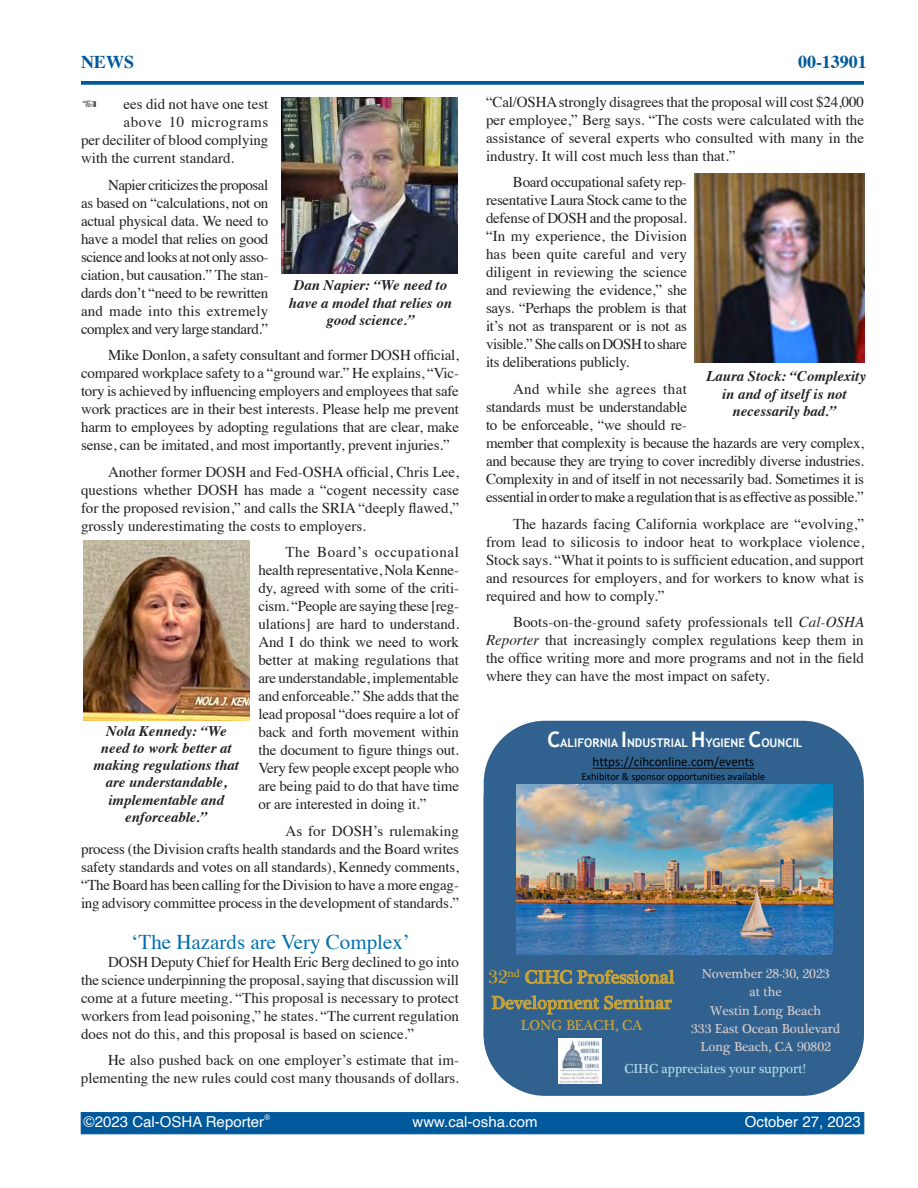
<style>
.page{position:relative;width:918px;height:1188px;background:#fff}
.page>*{position:absolute;margin:0;border:0;box-sizing:border-box;transform-origin:0 0}
.t1{font:21px "Times";color:#006faf}
.t2{font:18.6px/25.7px "Plantagenet Cherokee";color:#cca434}
.t3{font:700 18px "Times";color:#00599b}
.t4{font:15px/18px "Times";letter-spacing:-.01em;color:#231f20;text-align:justify}
.t5{font:15px "Helvetica";color:#fff}
.t6{font:15px "Times";letter-spacing:.04em;color:#231f20}
.t7{font:italic 700 14.7px/17.2px "Times";color:#231f20;text-align:center}
.t8{font:14.7px "Plantagenet Cherokee";color:#cca434}
.t9{font:13.35px/18.3px "Plantagenet Cherokee";color:#d5cbcb;text-align:center}
.t10{font:13.35px "Plantagenet Cherokee";color:#b6dde8}
.t11{font:13.2px "Calibri";color:#000}
.t12{font:700 12px "Trebuchet MS";color:#fff}
.t13{font:10.5px "Calibri";color:#000}
.s1{font-style:italic}
.s2{font-size:21.3px}
</style>
<div class="page">
<svg style="left:81px;top:81px;width:783px;height:4px;background:#0f63a1"></svg>
<div style="left:81px;top:1112px;width:783px;height:22px;background:#00599b;border:1px solid #00599b"></div>
<img style="left:282px;top:97px;width:176px;height:177px">
<img style="left:83px;top:541px;width:166px;height:180px">
<div style="left:484px;top:721px;width:380px;height:375px;background:#31628f;border-radius:62px"></div>
<img style="left:516px;top:785px;width:316px;height:170px">
<img style="left:558px;top:1038px;width:43px;height:46px">
<hr style="left:593px;top:768px;width:161px;height:1px;background:#000">
<img style="left:694px;top:173px;width:171px;height:189px">
<p class="t3" style="left:81px;top:44px;width:55px">NEWS</p>
<p class="t3" style="left:798px;top:45px;width:70px">00-13901</p>
<p class="t4" style="left:486px;top:91px;width:380px">“Cal/OSHA strongly disagrees that the proposal will cost $24,000 per employee,” Berg says. “The costs were calculated with the assistance of several experts who consulted with many in the industry. It will cost much less than that.”</p>
<p class="t4" style="left:486px;top:172px;width:203px;text-indent:27px">Board occupational safety rep&shy;resentative Laura Stock came to the defense of DOSH and the proposal. “In my experience, the Division has been quite careful and very diligent in reviewing the science and reviewing the evidence,” she says. “Perhaps the problem is that it’s not as transparent or is not as visible.” She calls on DOSH to share its deliberations publicly.</p>
<p class="t4" style="left:486px;top:379px;width:380px;text-align:left;text-indent:27px">And while she agrees that<br>standards must be understandable<br>to be enforceable, “we should re-<br>member that complexity is because the hazards are very complex, and because they are trying to cover incredibly diverse industries.<br>Complexity in and of itself in not necessarily bad. Sometimes it is essential in order to make a regulation that is as effective as possible.”</p>
<p class="t4" style="left:486px;top:513px;width:380px;text-indent:27px">The hazards facing California workplace are “evolving,” from lead to silicosis to indoor heat to workplace violence, Stock says. “What it points to is sufficient education, and support and resources for employers, and for workers to know what is required and how to comply.”</p>
<p class="t4" style="left:486px;top:612px;width:380px;text-indent:27px">Boots-on-the-ground safety professionals tell <span class="s1">Cal-OSHA Reporter</span> that increasingly complex regulations keep them in the office writing more and more programs and not in the field where they can have the most impact on safety.</p>
<p class="t4" style="left:124px;top:94px;width:146px">ees did not have one test</p>
<p class="t6" style="left:124px;top:108px;width:146px">above 10 micrograms</p>
<p class="t4" style="left:81px;top:130px;width:189px">per deciliter of blood complying</p>
<p class="t4" style="left:81px;top:148px;width:155px">with the current standard.</p>
<p class="t4" style="left:81px;top:174px;width:189px;text-indent:27px">Napier criticizes the proposal as based on “calculations, not on actual physical data. We need to have a model that relies on good science and looks at not only asso&shy;ciation, but causation.” The stan&shy;dards don’t “need to be rewritten and made into this extremely complex and very large standard.”</p>
<p class="t4" style="left:81px;top:345px;width:380px;text-indent:27px">Mike Donlon, a safety consultant and former DOSH official, compared workplace safety to a “ground war.” He explains, “Vic&shy;tory is achieved by influencing employers and employees that safe work practices are in their best interests. Please help me prevent harm to employees by adopting regulations that are clear, make sense, can be imitated, and most importantly, prevent injuries.”</p>
<p class="t4" style="left:81px;top:462px;width:380px;text-indent:27px">Another former DOSH and Fed-OSHA official, Chris Lee, questions whether DOSH has made a “cogent necessity case for the proposed revision,” and calls the SRIA “deeply flawed,” grossly underestimating the costs to employers.</p>
<p class="t4" style="left:258px;top:542px;width:202px;text-indent:27px">The Board’s occupational health representative, Nola Kenne&shy;dy, agreed with some of the criti&shy;cism. “People are saying these [reg&shy;ulations] are hard to understand.<br>And I do think we need to work better at making regulations that are understandable, implementable and enforceable.” She adds that the lead proposal “does require a lot of back and forth movement within the document to figure things out.<br>Very few people except people who are being paid to do that have time or are interested in doing it.”</p>
<p class="t4" style="left:81px;top:821px;width:380px;text-indent:204px">As for DOSH’s rulemaking process (the Division crafts health standards and the Board writes safety standards and votes on all standards), Kennedy comments, “The Board has been calling for the Division to have a more engag&shy;ing advisory committee process in the development of standards.”</p>
<h1 class="t1" style="left:132px;top:922px;width:280px">‘The Hazards are Very Complex’</h1>
<p class="t4" style="left:81px;top:951px;width:380px;text-indent:27px">DOSH Deputy Chief for Health Eric Berg declined to go into the science underpinning the proposal, saying that discussion will come at a future meeting. “This proposal is necessary to protect workers from lead poisoning,” he states. “The current regulation does not do this, and this proposal is based on science.”</p>
<p class="t4" style="left:81px;top:1050px;width:380px;text-align:right">He also pushed back on one employer’s estimate that im&shy;plementing the new rules could cost many thousands of dollars.</p>
<p class="t7" style="left:289px;top:276px;width:164px">Dan Napier: “We need to have a model that relies on good science.”</p>
<p class="t7" style="left:707px;top:367px;width:161px">Laura Stock: “Complexity in and of itself is not necessarily bad.”</p>
<p class="t7" style="left:94px;top:721px;width:147px">Nola Kennedy: “We need to work better at making regulations that are understandable, implementable and enforceable.”</p>
<p class="t12" style="left:547px;top:735px;width:257px"><span class="s2">C</span>ALIFORNIA <span class="s2">I</span>NDUSTRIAL <span class="s2">H</span>YGIENE <span class="s2">C</span>OUNCIL</p>
<p class="t11" style="left:593px;top:753px;width:163px">https://cihconline.com/events</p>
<p class="t13" style="left:581px;top:769px;width:185px">Exhibitor &amp; sponsor opportunities available</p>
<p class="t2" style="left:489px;top:965px;width:188px">32<sup>nd</sup> CIHC Professional<br>Development Seminar</p>
<p class="t8" style="left:521px;top:1016px;width:123px">LONG BEACH, CA</p>
<p class="t9" style="left:691px;top:965px;width:151px">November 28-30, 2023<br>at the<br>Westin Long Beach<br>333 East Ocean Boulevard<br>Long Beach, CA 90802</p>
<p class="t10" style="left:624px;top:1060px;width:183px">CIHC appreciates your support!</p>
<p class="t5" style="left:95px;top:1110px;width:171px">2023 Cal-OSHA Reporter</p>
<p class="t5" style="left:413px;top:1110px;width:127px">www.cal-osha.com</p>
<p class="t5" style="left:745px;top:1110px;width:117px">October 27, 2023</p>
</div>
